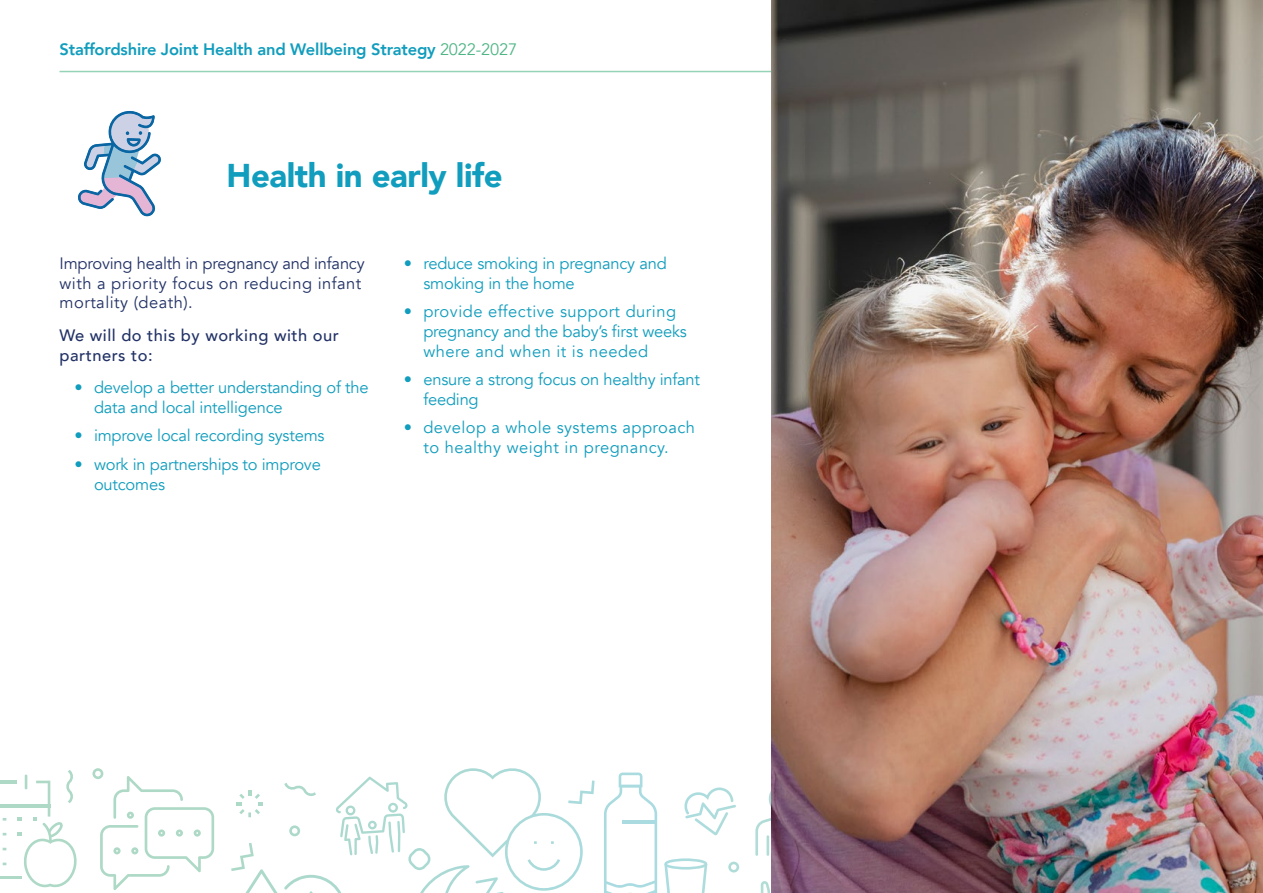
<style>
.page{position:relative;width:1263px;height:893px;background:#fff}
.page>*{position:absolute;margin:0;border:0;box-sizing:border-box;transform-origin:0 0}
.t1{font:900 32.85px "Avenir";letter-spacing:-.01em;color:#119dbd}
.t2{font:16.5px/19.8px "Avenir";letter-spacing:-.01em;color:#119dbd}
.t3{font:16.5px/19.8px "Avenir";letter-spacing:.03em;color:#223266}
.t4{font:16.5px/19.8px "Avenir";letter-spacing:.03em;color:#119dbd}
.t5{font:16.5px/19.8px "Avenir";letter-spacing:.025em;color:#119dbd;text-align:center}
.t6{font:800 16.5px "Avenir";letter-spacing:-.01em;color:#119dbd}
.t7{font:500 16.5px/19.8px "Avenir";letter-spacing:.03em;color:#223266}
.s1{font-weight:400;color:#4fb585}
.s2{font-weight:900}
</style>
<div class="page">
<svg style="left:78px;top:111px;width:83px;height:105px"></svg>
<hr style="left:60px;top:71px;width:1143px;height:1px;background:#95d3b6">
<svg style="left:728px;top:862px;width:11px;height:10px"></svg>
<svg style="left:604px;top:772px;width:53px;height:121px"></svg>
<svg style="left:664px;top:858px;width:43px;height:35px"></svg>
<svg style="left:0;top:770px;width:77px;height:118px"></svg>
<svg style="left:684px;top:787px;width:52px;height:48px"></svg>
<svg style="left:92px;top:768px;width:122px;height:122px"></svg>
<svg style="left:231px;top:768px;width:364px;height:125px"></svg>
<svg style="left:755px;top:791px;width:16px;height:102px"></svg>
<img style="left:771px;top:0;width:492px;height:893px">
<p class="t6" style="left:60px;top:36px;width:459px">Staffordshire Joint Health and Wellbeing Strategy <span class="s1">2022-2027</span></p>
<p class="t1" style="left:226px;top:148px;width:278px">Health in early life</p>
<p class="t3" style="left:60px;top:254px;width:307px">Improving health in pregnancy and infancy with a priority focus on reducing infant mortality (death).</p>
<p class="t7" style="left:60px;top:324px;width:281px">We will do this by working with our partners to:</p>
<p class="t2" style="left:94px;top:378px;width:276px;text-indent:-20px"><span class="s2">•</span> develop a better understanding of the data and local intelligence</p>
<p class="t2" style="left:75px;top:426px;width:252px"><span class="s2">•</span> improve local recording systems</p>
<p class="t2" style="left:94px;top:454px;width:228px;text-indent:-20px"><span class="s2">•</span> work in partnerships to improve outcomes</p>
<p class="t2" style="left:423px;top:254px;width:245px;text-indent:-20px"><span class="s2">•</span> reduce smoking in pregnancy and smoking in the home</p>
<p class="t4" style="left:423px;top:302px;width:265px;text-indent:-20px"><span class="s2">•</span> provide effective support during pregnancy and the baby’s first weeks where and when it is needed</p>
<p class="t2" style="left:423px;top:370px;width:278px;text-indent:-20px"><span class="s2">•</span> ensure a strong focus on healthy infant feeding</p>
<p class="t5" style="left:404px;top:418px;width:293px"><span class="s2">•</span> develop a whole systems approach to healthy weight in pregnancy.</p>
</div>
